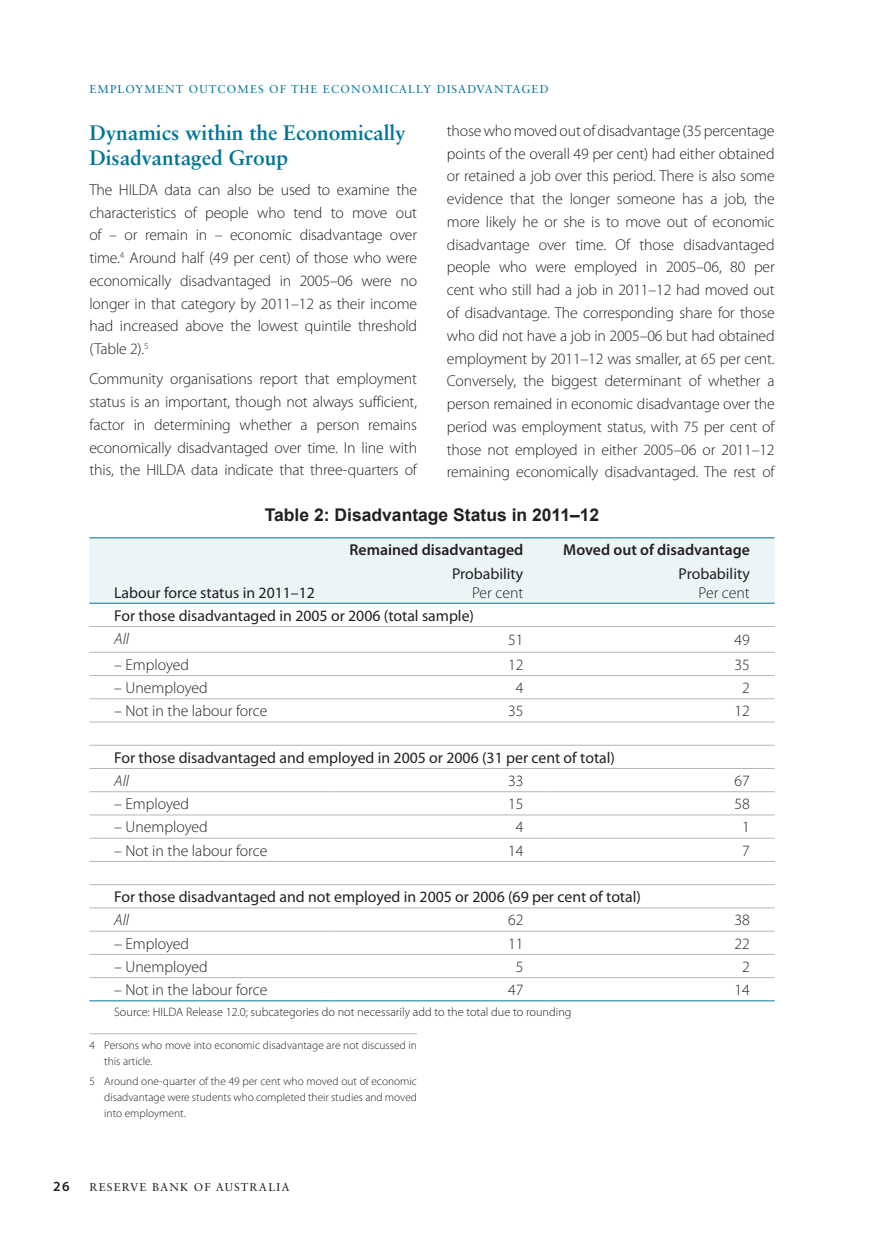
<style>
.page{position:relative;width:874px;height:1241px;background:#fff}
.page>*{position:absolute;margin:0;border:0;box-sizing:border-box;transform-origin:0 0}
.t1{font:700 21px/24.5px "Sabon LT Std";color:#007598}
.t2{font:700 17.5px "Arial";color:#231f20}
.t3{font:300 15.75px/22.8px "Myriad Pro";letter-spacing:-.01em;color:#231f20;text-align:justify}
.t4{font:15.75px "Myriad Pro";color:#231f20}
.t5{font:600 15.75px "Myriad Pro";color:#231f20}
.t6{font:italic 300 15.75px "Myriad Pro";color:#231f20}
.t7{font:600 14px "Myriad Pro";color:#231f20}
.t8{font:300 12.25px "Myriad Pro";color:#231f20}
.t9{font:300 11.38px/15.8px "Myriad Pro";color:#231f20}
.t10{font:11.38px "Sabon LT Std";letter-spacing:.1em;color:#007598}
.t11{font:11.38px "Sabon LT Std";letter-spacing:.1em;color:#231f20}
</style>
<div class="page">
<hr style="left:89px;top:1033px;width:328px;height:1px;background:#b2b7bb">
<div style="left:89px;top:538px;width:685px;height:65px;background:#ebf5f8"></div>
<hr style="left:89px;top:537px;width:245px;height:1px;background:#007598">
<hr style="left:334px;top:537px;width:214px;height:1px;background:#007598">
<hr style="left:548px;top:537px;width:226px;height:1px;background:#007598">
<hr style="left:89px;top:626px;width:245px;height:1px;background:#b2b7bb">
<hr style="left:334px;top:626px;width:214px;height:1px;background:#b2b7bb">
<hr style="left:548px;top:626px;width:226px;height:1px;background:#b2b7bb">
<hr style="left:89px;top:652px;width:245px;height:1px;background:#b2b7bb">
<hr style="left:334px;top:652px;width:214px;height:1px;background:#b2b7bb">
<hr style="left:548px;top:652px;width:226px;height:1px;background:#b2b7bb">
<hr style="left:89px;top:675px;width:245px;height:1px;background:#b2b7bb">
<hr style="left:334px;top:675px;width:214px;height:1px;background:#b2b7bb">
<hr style="left:548px;top:675px;width:226px;height:1px;background:#b2b7bb">
<hr style="left:89px;top:698px;width:245px;height:1px;background:#b2b7bb">
<hr style="left:334px;top:698px;width:214px;height:1px;background:#b2b7bb">
<hr style="left:548px;top:698px;width:226px;height:1px;background:#b2b7bb">
<hr style="left:89px;top:721px;width:245px;height:1px;background:#b2b7bb">
<hr style="left:334px;top:721px;width:214px;height:1px;background:#b2b7bb">
<hr style="left:548px;top:721px;width:226px;height:1px;background:#b2b7bb">
<hr style="left:89px;top:744px;width:245px;height:1px;background:#b2b7bb">
<hr style="left:334px;top:744px;width:214px;height:1px;background:#b2b7bb">
<hr style="left:548px;top:744px;width:226px;height:1px;background:#b2b7bb">
<hr style="left:89px;top:768px;width:245px;height:1px;background:#b2b7bb">
<hr style="left:334px;top:768px;width:214px;height:1px;background:#b2b7bb">
<hr style="left:548px;top:768px;width:226px;height:1px;background:#b2b7bb">
<hr style="left:89px;top:791px;width:245px;height:1px;background:#b2b7bb">
<hr style="left:334px;top:791px;width:214px;height:1px;background:#b2b7bb">
<hr style="left:548px;top:791px;width:226px;height:1px;background:#b2b7bb">
<hr style="left:89px;top:814px;width:245px;height:1px;background:#b2b7bb">
<hr style="left:334px;top:814px;width:214px;height:1px;background:#b2b7bb">
<hr style="left:548px;top:814px;width:226px;height:1px;background:#b2b7bb">
<hr style="left:89px;top:837px;width:245px;height:1px;background:#b2b7bb">
<hr style="left:334px;top:837px;width:214px;height:1px;background:#b2b7bb">
<hr style="left:548px;top:837px;width:226px;height:1px;background:#b2b7bb">
<hr style="left:89px;top:861px;width:245px;height:1px;background:#b2b7bb">
<hr style="left:334px;top:861px;width:214px;height:1px;background:#b2b7bb">
<hr style="left:548px;top:861px;width:226px;height:1px;background:#b2b7bb">
<hr style="left:89px;top:884px;width:245px;height:1px;background:#b2b7bb">
<hr style="left:334px;top:884px;width:214px;height:1px;background:#b2b7bb">
<hr style="left:548px;top:884px;width:226px;height:1px;background:#b2b7bb">
<hr style="left:89px;top:907px;width:245px;height:1px;background:#b2b7bb">
<hr style="left:334px;top:907px;width:214px;height:1px;background:#b2b7bb">
<hr style="left:548px;top:907px;width:226px;height:1px;background:#b2b7bb">
<hr style="left:89px;top:930px;width:245px;height:1px;background:#b2b7bb">
<hr style="left:334px;top:930px;width:214px;height:1px;background:#b2b7bb">
<hr style="left:548px;top:930px;width:226px;height:1px;background:#b2b7bb">
<hr style="left:89px;top:953px;width:245px;height:1px;background:#b2b7bb">
<hr style="left:334px;top:953px;width:214px;height:1px;background:#b2b7bb">
<hr style="left:548px;top:953px;width:226px;height:1px;background:#b2b7bb">
<hr style="left:89px;top:977px;width:245px;height:1px;background:#b2b7bb">
<hr style="left:334px;top:977px;width:214px;height:1px;background:#b2b7bb">
<hr style="left:548px;top:977px;width:226px;height:1px;background:#b2b7bb">
<hr style="left:89px;top:603px;width:245px;height:1px;background:#007598">
<hr style="left:334px;top:603px;width:214px;height:1px;background:#007598">
<hr style="left:548px;top:603px;width:226px;height:1px;background:#007598">
<hr style="left:89px;top:1000px;width:245px;height:1px;background:#007598">
<hr style="left:334px;top:1000px;width:214px;height:1px;background:#007598">
<hr style="left:548px;top:1000px;width:226px;height:1px;background:#007598">
<p class="t10" style="left:89px;top:82px;width:459px">EMPLOYMENT OUTCOMES OF THE ECONOMICALLY DISADVANTAGED</p>
<h1 class="t1" style="left:89px;top:120px;width:317px">Dynamics within the Economically<br>Disadvantaged Group</h1>
<p class="t3" style="left:89px;top:178px;width:329px">The HILDA data can also be used to examine the characteristics of people who tend to move out of – or remain in – economic disadvantage over time.<sup>4</sup> Around half (49 per cent) of those who were economically disadvantaged in 2005–06 were no longer in that category by 2011–12 as their income had increased above the lowest quintile threshold (Table 2).<sup>5</sup></p>
<p class="t3" style="left:89px;top:367px;width:329px">Community organisations report that employment status is an important, though not always sufficient, factor in determining whether a person remains economically disadvantaged over time. In line with this, the HILDA data indicate that three-quarters of</p>
<p class="t3" style="left:446px;top:119px;width:329px">those who moved out of disadvantage (35 percentage points of the overall 49 per cent) had either obtained or retained a job over this period. There is also some evidence that the longer someone has a job, the more likely he or she is to move out of economic disadvantage over time. Of those disadvantaged people who were employed in 2005–06, 80 per cent who still had a job in 2011–12 had moved out of disadvantage. The corresponding share for those who did not have a job in 2005–06 but had obtained employment by 2011–12 was smaller, at 65 per cent.<br>Conversely, the biggest determinant of whether a person remained in economic disadvantage over the period was employment status, with 75 per cent of those not employed in either 2005–06 or 2011–12 remaining economically disadvantaged. The rest of</p>
<p class="t2" style="left:264px;top:503px;width:336px">Table 2: Disadvantage Status in 2011–12</p>
<p class="t5" style="left:349px;top:540px;width:175px">Remained disadvantaged</p>
<p class="t5" style="left:563px;top:540px;width:188px">Moved out of disadvantage</p>
<p class="t4" style="left:114px;top:582px;width:202px">Labour force status in 2011–12</p>
<p class="t4" style="left:452px;top:563px;width:73px">Probability</p>
<p class="t3" style="left:472px;top:580px;width:53px">Per cent</p>
<p class="t4" style="left:678px;top:563px;width:73px">Probability</p>
<p class="t3" style="left:698px;top:580px;width:53px">Per cent</p>
<p class="t4" style="left:114px;top:605px;width:361px">For those disadvantaged in 2005 or 2006 (total sample)</p>
<p class="t6" style="left:114px;top:629px;width:16px">All</p>
<p class="t3" style="left:507px;top:628px;width:17px">51</p>
<p class="t3" style="left:734px;top:628px;width:17px">49</p>
<p class="t3" style="left:114px;top:653px;width:76px">– Employed</p>
<p class="t3" style="left:507px;top:653px;width:17px">12</p>
<p class="t3" style="left:734px;top:653px;width:17px">35</p>
<p class="t3" style="left:114px;top:676px;width:95px">– Unemployed</p>
<p class="t3" style="left:515px;top:676px;width:9px">4</p>
<p class="t3" style="left:741px;top:676px;width:9px">2</p>
<p class="t3" style="left:114px;top:699px;width:155px">– Not in the labour force</p>
<p class="t3" style="left:507px;top:699px;width:17px">35</p>
<p class="t3" style="left:734px;top:699px;width:17px">12</p>
<p class="t4" style="left:114px;top:747px;width:502px">For those disadvantaged and employed in 2005 or 2006 (31 per cent of total)</p>
<p class="t6" style="left:114px;top:771px;width:16px">All</p>
<p class="t3" style="left:507px;top:769px;width:17px">33</p>
<p class="t3" style="left:734px;top:769px;width:17px">67</p>
<p class="t3" style="left:114px;top:792px;width:76px">– Employed</p>
<p class="t3" style="left:507px;top:792px;width:17px">15</p>
<p class="t3" style="left:734px;top:792px;width:17px">58</p>
<p class="t3" style="left:114px;top:815px;width:95px">– Unemployed</p>
<p class="t3" style="left:515px;top:815px;width:9px">4</p>
<p class="t3" style="left:741px;top:815px;width:9px">1</p>
<p class="t3" style="left:114px;top:838px;width:155px">– Not in the labour force</p>
<p class="t3" style="left:507px;top:838px;width:17px">14</p>
<p class="t3" style="left:741px;top:838px;width:9px">7</p>
<p class="t4" style="left:114px;top:887px;width:528px">For those disadvantaged and not employed in 2005 or 2006 (69 per cent of total)</p>
<p class="t6" style="left:114px;top:910px;width:16px">All</p>
<p class="t3" style="left:507px;top:908px;width:17px">62</p>
<p class="t3" style="left:734px;top:908px;width:17px">38</p>
<p class="t3" style="left:114px;top:931px;width:76px">– Employed</p>
<p class="t3" style="left:507px;top:931px;width:17px">11</p>
<p class="t3" style="left:734px;top:931px;width:17px">22</p>
<p class="t3" style="left:114px;top:954px;width:95px">– Unemployed</p>
<p class="t3" style="left:515px;top:954px;width:9px">5</p>
<p class="t3" style="left:741px;top:954px;width:9px">2</p>
<p class="t3" style="left:114px;top:978px;width:155px">– Not in the labour force</p>
<p class="t3" style="left:507px;top:978px;width:17px">47</p>
<p class="t3" style="left:734px;top:978px;width:17px">14</p>
<p class="t8" style="left:114px;top:1004px;width:458px">Source: HILDA Release 12.0; subcategories do not necessarily add to the total due to rounding</p>
<p class="t9" style="left:104px;top:1036px;width:314px;text-indent:-15px">4 Persons who move into economic disadvantage are not discussed in this article.</p>
<p class="t9" style="left:104px;top:1073px;width:314px;text-align:justify;text-indent:-15px">5 Around one-quarter of the 49 per cent who moved out of economic disadvantage were students who completed their studies and moved into employment.</p>
<p class="t7" style="left:53px;top:1177px;width:18px">26</p>
<p class="t11" style="left:89px;top:1180px;width:201px">RESERVE BANK OF AUSTRALIA</p>
</div>
